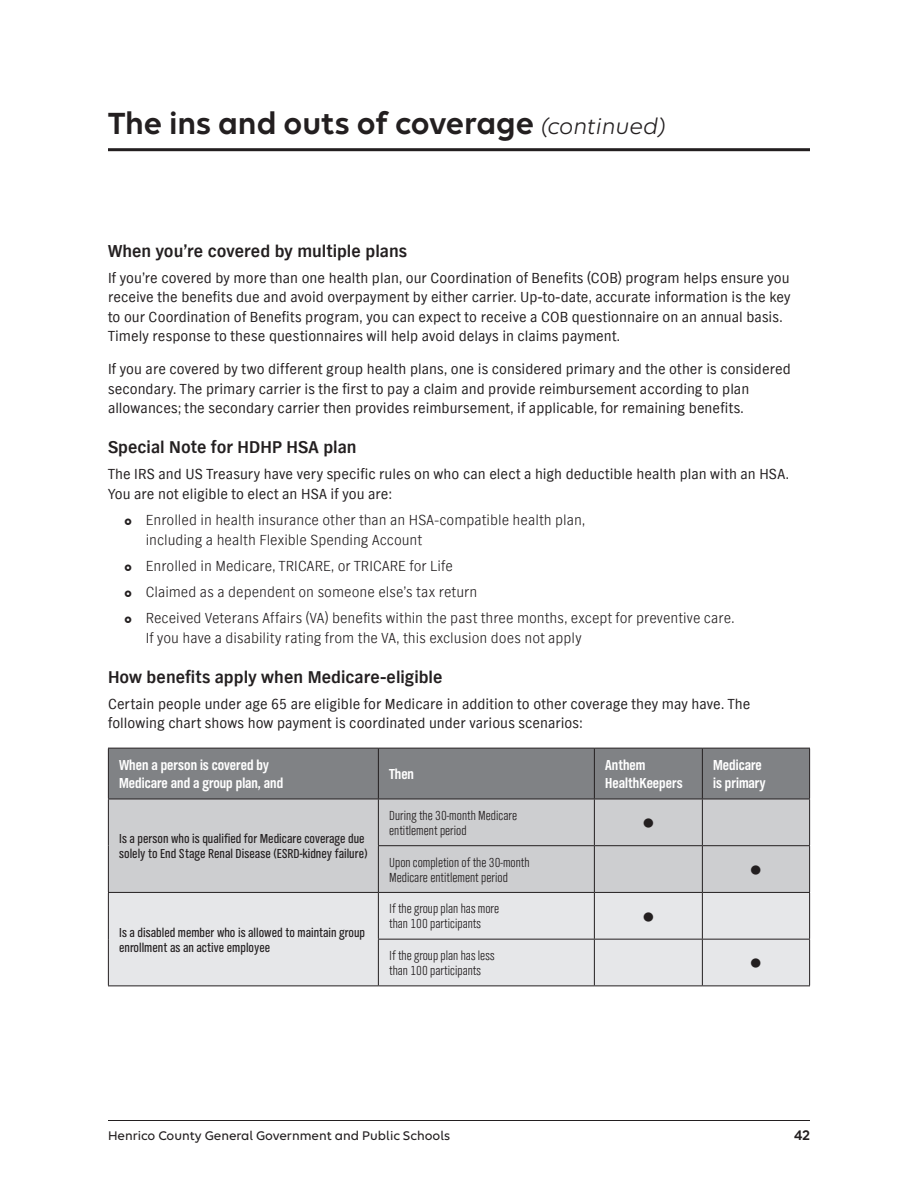
<style>
.page{position:relative;width:918px;height:1188px;background:#fff}
.page>*{position:absolute;margin:0;border:0;box-sizing:border-box;transform-origin:0 0}
._2025_Header{font:600 33px "Elevance Sans";letter-spacing:-.005em;color:#231f20}
.NEW_Headline{font:700 18px "TV Nord EF";color:#231f20}
.NEW_Bodycopy{font:18px "TV Nord EF";color:#231f20}
.NEW_Bodycopy-2{font:15px/19.5px "TV Nord EF";letter-spacing:.005em;color:#231f20}
.t1{font:300 15px/19.5px "TV Nord EF";letter-spacing:.005em;color:#231f20}
.NEW_Table_Subhead{font:15px/18px "TV Nord EF Bold Con";color:#fff}
.t2{font:600 15px "Elevance Sans";color:#231f20}
.NEW_Table_Bodycopy{font:13.5px/15px "TV Nord EF Light Con";color:#231f20}
.NEW_Table_Bodycopy-2{font:13.5px/15px "TV Nord EF Regular Con";color:#231f20}
.t3{font:500 13.5px "Elevance Sans";color:#231f20}
.s1{font-weight:400;font-style:italic;font-size:24px}
</style>
<div class="page">
<hr style="left:108px;top:1120px;width:702px;height:1px;background:#231f20">
<hr style="left:108px;top:148px;width:702px;height:3px;background:#231f20">
<div style="left:109px;top:749px;width:700px;height:50px;background:#808285"></div>
<div style="left:109px;top:800px;width:700px;height:92px;background:#cdced0"></div>
<div style="left:109px;top:893px;width:700px;height:93px;background:#e6e7e9"></div>
<hr style="left:108px;top:748px;width:270px;height:1px;background:#231f20">
<hr style="left:108px;top:748px;width:1px;height:51px;background:#231f20">
<hr style="left:378px;top:748px;width:216px;height:1px;background:#231f20">
<hr style="left:378px;top:748px;width:1px;height:51px;background:#231f20">
<hr style="left:594px;top:748px;width:108px;height:1px;background:#231f20">
<hr style="left:594px;top:748px;width:1px;height:51px;background:#231f20">
<hr style="left:702px;top:748px;width:108px;height:1px;background:#231f20">
<hr style="left:702px;top:748px;width:1px;height:51px;background:#231f20">
<hr style="left:809px;top:748px;width:1px;height:51px;background:#231f20">
<hr style="left:108px;top:799px;width:270px;height:1px;background:#231f20">
<hr style="left:108px;top:799px;width:1px;height:47px;background:#231f20">
<hr style="left:378px;top:799px;width:216px;height:1px;background:#231f20">
<hr style="left:378px;top:799px;width:1px;height:46px;background:#231f20">
<hr style="left:594px;top:799px;width:108px;height:1px;background:#231f20">
<hr style="left:594px;top:799px;width:1px;height:46px;background:#231f20">
<hr style="left:702px;top:799px;width:108px;height:1px;background:#231f20">
<hr style="left:702px;top:799px;width:1px;height:46px;background:#231f20">
<hr style="left:809px;top:799px;width:1px;height:46px;background:#231f20">
<hr style="left:108px;top:846px;width:1px;height:46px;background:#231f20">
<hr style="left:378px;top:845px;width:216px;height:1px;background:#231f20">
<hr style="left:378px;top:846px;width:1px;height:46px;background:#231f20">
<hr style="left:594px;top:845px;width:108px;height:1px;background:#231f20">
<hr style="left:594px;top:846px;width:1px;height:46px;background:#231f20">
<hr style="left:702px;top:845px;width:108px;height:1px;background:#231f20">
<hr style="left:702px;top:846px;width:1px;height:46px;background:#231f20">
<hr style="left:809px;top:846px;width:1px;height:46px;background:#231f20">
<hr style="left:108px;top:892px;width:270px;height:1px;background:#231f20">
<hr style="left:108px;top:893px;width:1px;height:46px;background:#231f20">
<hr style="left:378px;top:892px;width:216px;height:1px;background:#231f20">
<hr style="left:378px;top:893px;width:1px;height:46px;background:#231f20">
<hr style="left:594px;top:892px;width:108px;height:1px;background:#231f20">
<hr style="left:594px;top:893px;width:1px;height:46px;background:#231f20">
<hr style="left:702px;top:892px;width:108px;height:1px;background:#231f20">
<hr style="left:702px;top:893px;width:1px;height:46px;background:#231f20">
<hr style="left:809px;top:893px;width:1px;height:46px;background:#231f20">
<hr style="left:108px;top:939px;width:1px;height:47px;background:#231f20">
<hr style="left:378px;top:939px;width:216px;height:1px;background:#231f20">
<hr style="left:378px;top:940px;width:1px;height:46px;background:#231f20">
<hr style="left:594px;top:939px;width:108px;height:1px;background:#231f20">
<hr style="left:594px;top:940px;width:1px;height:46px;background:#231f20">
<hr style="left:702px;top:939px;width:108px;height:1px;background:#231f20">
<hr style="left:702px;top:940px;width:1px;height:46px;background:#231f20">
<hr style="left:809px;top:940px;width:1px;height:46px;background:#231f20">
<hr style="left:108px;top:986px;width:270px;height:1px;background:#231f20">
<hr style="left:378px;top:986px;width:216px;height:1px;background:#231f20">
<hr style="left:594px;top:986px;width:108px;height:1px;background:#231f20">
<hr style="left:702px;top:986px;width:108px;height:1px;background:#231f20">
<p class="_2025_Header" style="left:108px;top:103px;width:560px">The ins and outs of coverage <span class="s1">(continued)</span></p>
<p class="NEW_Headline" style="left:108px;top:240px;width:300px">When you’re covered by multiple plans</p>
<p class="NEW_Bodycopy-2" style="left:108px;top:268px;width:684px">If you’re covered by more than one health plan, our Coordination of Benefits (COB) program helps ensure you receive the benefits due and avoid overpayment by either carrier. Up-to-date, accurate information is the key to our Coordination of Benefits program, you can expect to receive a COB questionnaire on an annual basis.<br>Timely response to these questionnaires will help avoid delays in claims payment.</p>
<p class="NEW_Bodycopy-2" style="left:108px;top:360px;width:684px">If you are covered by two different group health plans, one is considered primary and the other is considered secondary. The primary carrier is the first to pay a claim and provide reimbursement according to plan allowances; the secondary carrier then provides reimbursement, if applicable, for remaining benefits.</p>
<p class="NEW_Headline" style="left:108px;top:437px;width:250px">Special Note for HDHP HSA plan</p>
<p class="NEW_Bodycopy-2" style="left:108px;top:465px;width:683px">The IRS and US Treasury have very specific rules on who can elect a high deductible health plan with an HSA.<br>You are not eligible to elect an HSA if you are:</p>
<p class="t1" style="left:146px;top:510px;width:441px">Enrolled in health insurance other than an HSA-compatible health plan, including a health Flexible Spending Account</p>
<p class="t1" style="left:146px;top:556px;width:308px">Enrolled in Medicare, TRICARE, or TRICARE for Life</p>
<p class="t1" style="left:146px;top:582px;width:333px">Claimed as a dependent on someone else’s tax return</p>
<p class="t1" style="left:146px;top:609px;width:590px">Received Veterans Affairs (VA) benefits within the past three months, except for preventive care.<br>If you have a disability rating from the VA, this exclusion does not apply</p>
<p class="NEW_Headline" style="left:108px;top:666px;width:336px">How benefits apply when Medicare-eligible</p>
<p class="NEW_Bodycopy-2" style="left:108px;top:694px;width:644px">Certain people under age 65 are eligible for Medicare in addition to other coverage they may have. The following chart shows how payment is coordinated under various scenarios:</p>
<p class="NEW_Table_Subhead" style="left:119px;top:756px;width:166px">When a person is covered by<br>Medicare and a group plan, and</p>
<p class="NEW_Table_Subhead" style="left:389px;top:765px;width:26px">Then</p>
<p class="NEW_Table_Subhead" style="left:605px;top:756px;width:79px">Anthem<br>HealthKeepers</p>
<p class="NEW_Table_Subhead" style="left:713px;top:756px;width:54px">Medicare is primary</p>
<p class="NEW_Table_Bodycopy-2" style="left:119px;top:832px;width:250px">Is a person who is qualified for Medicare coverage due solely to End Stage Renal Disease (ESRD-kidney failure)</p>
<p class="NEW_Table_Bodycopy-2" style="left:119px;top:925px;width:247px">Is a disabled member who is allowed to maintain group enrollment as an active employee</p>
<p class="NEW_Table_Bodycopy" style="left:389px;top:808px;width:129px">During the 30-month Medicare entitlement period</p>
<p class="NEW_Bodycopy" style="left:644px;top:813px;width:11px">●</p>
<p class="NEW_Table_Bodycopy" style="left:389px;top:855px;width:142px">Upon completion of the 30-month<br>Medicare entitlement period</p>
<p class="NEW_Bodycopy" style="left:751px;top:860px;width:11px">●</p>
<p class="NEW_Table_Bodycopy" style="left:389px;top:902px;width:112px">If the group plan has more than 100 participants</p>
<p class="NEW_Bodycopy" style="left:644px;top:907px;width:11px">●</p>
<p class="NEW_Table_Bodycopy" style="left:389px;top:948px;width:107px">If the group plan has less than 100 participants</p>
<p class="NEW_Bodycopy" style="left:751px;top:953px;width:11px">●</p>
<p class="t3" style="left:108px;top:1127px;width:344px">Henrico County General Government and Public Schools</p>
<p class="t2" style="left:794px;top:1126px;width:17px">42</p>
</div>
